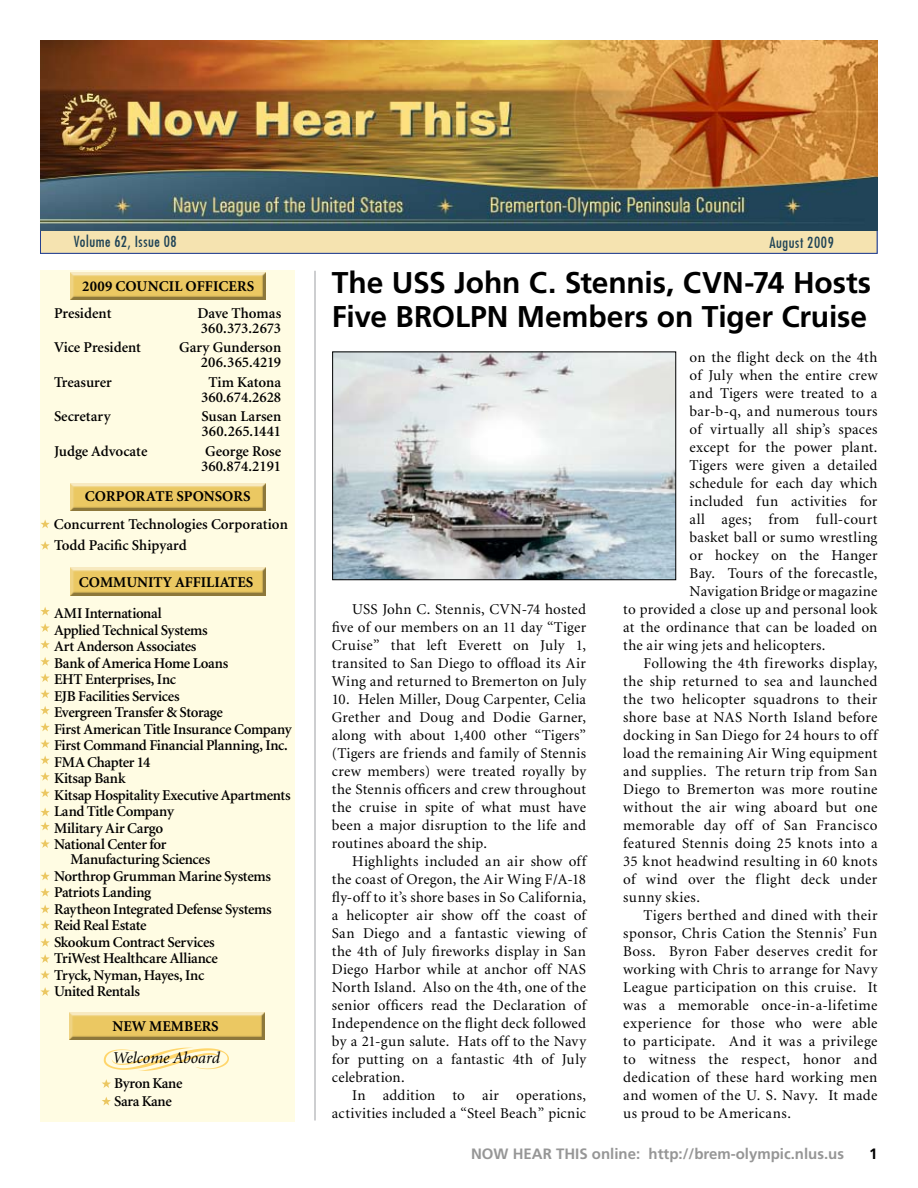
<style>
.page{position:relative;width:918px;height:1188px;background:#fff}
.page>*{position:absolute;margin:0;border:0;box-sizing:border-box;transform-origin:0 0}
.t1{font:700 30px/34.5px "Frutiger";letter-spacing:-.005em;color:#000}
.t2{font:italic 16.5px "Minion";color:#000}
.t3{font:15px/18px "Minion";letter-spacing:.02em;color:#000;text-align:justify}
.t4{font:600 15px/16.5px "Minion";letter-spacing:-.015em;color:#000}
.t5{font:700 15px "Minion";color:#000}
.t6{font:700 15px "Frutiger";color:#969696}
.t7{font:15px "Fujiyama Plain";letter-spacing:.04em;color:#204457}
.t8{font:700 15px "Frutiger";color:#000}
</style>
<div class="page">
<img style="left:334px;top:354px;width:340px;height:224px">
<div style="left:332px;top:352px;width:344px;height:228px;border:1px solid #000"></div>
<div style="left:40px;top:40px;width:838px;height:214px;background:#f5e3b0"></div>
<hr style="left:314px;top:271px;width:2px;height:849px;background:#a8a9ac">
<img style="left:40px;top:40px;width:838px;height:191px">
<div style="left:40px;top:270px;width:255px;height:851px;background:#fffce3"></div>
<img style="left:70px;top:568px;width:195px;height:27px">
<svg style="left:41px;top:520px;width:9px;height:8px"></svg>
<img style="left:70px;top:272px;width:195px;height:28px">
<img style="left:70px;top:483px;width:195px;height:27px">
<svg style="left:41px;top:541px;width:9px;height:9px"></svg>
<img style="left:69px;top:1012px;width:195px;height:28px">
<svg style="left:41px;top:607px;width:9px;height:8px"></svg>
<svg style="left:41px;top:623px;width:9px;height:9px"></svg>
<svg style="left:41px;top:640px;width:9px;height:9px"></svg>
<svg style="left:41px;top:657px;width:9px;height:9px"></svg>
<svg style="left:41px;top:673px;width:9px;height:9px"></svg>
<svg style="left:41px;top:689px;width:9px;height:9px"></svg>
<svg style="left:41px;top:706px;width:9px;height:9px"></svg>
<svg style="left:41px;top:772px;width:9px;height:9px"></svg>
<svg style="left:41px;top:788px;width:9px;height:9px"></svg>
<svg style="left:41px;top:822px;width:9px;height:8px"></svg>
<svg style="left:41px;top:839px;width:9px;height:9px"></svg>
<svg style="left:41px;top:871px;width:9px;height:9px"></svg>
<svg style="left:41px;top:723px;width:9px;height:8px"></svg>
<svg style="left:41px;top:755px;width:9px;height:9px"></svg>
<svg style="left:41px;top:987px;width:9px;height:9px"></svg>
<svg style="left:41px;top:808px;width:9px;height:8px"></svg>
<svg style="left:41px;top:888px;width:9px;height:9px"></svg>
<svg style="left:41px;top:904px;width:9px;height:9px"></svg>
<svg style="left:41px;top:921px;width:9px;height:8px"></svg>
<svg style="left:41px;top:938px;width:9px;height:9px"></svg>
<svg style="left:41px;top:954px;width:9px;height:9px"></svg>
<svg style="left:41px;top:970px;width:9px;height:9px"></svg>
<svg style="left:102px;top:1079px;width:9px;height:9px"></svg>
<svg style="left:102px;top:1097px;width:9px;height:8px"></svg>
<svg style="left:41px;top:739px;width:9px;height:9px"></svg>
<svg style="left:104px;top:1048px;width:125px;height:23px"></svg>
<p class="t7" style="left:74px;top:232px;width:104px">Volume 62, Issue 08</p>
<p class="t7" style="left:769px;top:233px;width:66px">August 2009</p>
<p class="t5" style="left:82px;top:278px;width:174px">2009 COUNCIL OFFICERS</p>
<p class="t4" style="left:54px;top:305px;width:59px">President</p>
<p class="t4" style="left:197px;top:306px;width:85px;line-height:15px">Dave Thomas<br>360.373.2673</p>
<p class="t4" style="left:54px;top:340px;width:89px">Vice President</p>
<p class="t4" style="left:179px;top:340px;width:104px;line-height:15px;text-align:right">Gary Gunderson<br>206.365.4219</p>
<p class="t4" style="left:54px;top:374px;width:59px">Treasurer</p>
<p class="t4" style="left:201px;top:375px;width:82px;line-height:15px;text-align:center">Tim Katona<br>360.674.2628</p>
<p class="t4" style="left:54px;top:409px;width:58px">Secretary</p>
<p class="t4" style="left:201px;top:409px;width:81px;line-height:15px">Susan Larsen<br>360.265.1441</p>
<p class="t4" style="left:54px;top:443px;width:95px">Judge Advocate</p>
<p class="t4" style="left:201px;top:444px;width:82px;line-height:15px">George Rose<br>360.874.2191</p>
<p class="t5" style="left:85px;top:489px;width:167px">CORPORATE SPONSORS</p>
<p class="t4" style="left:54px;top:516px;width:235px">Concurrent Technologies Corporation</p>
<p class="t4" style="left:54px;top:538px;width:134px">Todd Pacific Shipyard</p>
<p class="t5" style="left:79px;top:574px;width:176px">COMMUNITY AFFILIATES</p>
<p class="t4" style="left:54px;top:606px;width:239px">AMI International<br>Applied Technical Systems<br>Art Anderson Associates<br>Bank of America Home Loans<br>EHT Enterprises, Inc<br>EJB Facilities Services<br>Evergreen Transfer &amp; Storage<br>First American Title Insurance Company<br>First Command Financial Planning, Inc.<br>FMA Chapter 14<br>Kitsap Bank<br>Kitsap Hospitality Executive Apartments<br>Land Title Company<br>Military Air Cargo<br>National Center for</p>
<p class="t4" style="left:54px;top:852px;width:219px;text-indent:16px">Manufacturing Sciences<br>Northrop Grumman Marine Systems<br>Patriots Landing<br>Raytheon Integrated Defense Systems<br>Reid Real Estate<br>Skookum Contract Services<br>TriWest Healthcare Alliance<br>Tryck, Nyman, Hayes, Inc<br>United Rentals</p>
<p class="t5" style="left:113px;top:1019px;width:108px">NEW MEMBERS</p>
<p class="t2" style="left:113px;top:1049px;width:108px">Welcome Aboard</p>
<p class="t4" style="left:114px;top:1074px;width:70px;line-height:18.1px">Byron Kane<br>Sara Kane</p>
<h1 class="t1" style="left:332px;top:265px;width:541px">The USS John C. Stennis, CVN-74 Hosts<br>Five BROLPN Members on Tiger Cruise</h1>
<p class="t3" style="left:332px;top:601px;width:256px;text-indent:20px">USS John C. Stennis, CVN-74 hosted five of our members on an 11 day “Tiger Cruise” that left Everett on July 1, transited to San Diego to offload its Air Wing and returned to Bremerton on July</p>
<p class="t3" style="left:332px;top:691px;width:256px">10. Helen Miller, Doug Carpenter, Celia Grether and Doug and Dodie Garner, along with about 1,400 other “Tigers” (Tigers are friends and family of Stennis crew members) were treated royally by the Stennis officers and crew throughout the cruise in spite of what must have been a major disruption to the life and routines aboard the ship.</p>
<p class="t3" style="left:332px;top:853px;width:256px;text-indent:20px">Highlights included an air show off the coast of Oregon, the Air Wing F/A-18 fly-off to it’s shore bases in So California, a helicopter air show off the coast of San Diego and a fantastic viewing of the 4th of July fireworks display in San Diego Harbor while at anchor off NAS North Island. Also on the 4th, one of the senior officers read the Declaration of Independence on the flight deck followed by a 21-gun salute. Hats off to the Navy for putting on a fantastic 4th of July celebration.</p>
<p class="t3" style="left:332px;top:1087px;width:256px;text-align:right">In addition to air operations, activities included a “Steel Beach” picnic</p>
<p class="t3" style="left:690px;top:349px;width:189px">on the flight deck on the 4th</p>
<p class="t3" style="left:690px;top:367px;width:189px">of July when the entire crew</p>
<p class="t3" style="left:690px;top:385px;width:189px">and Tigers were treated to a</p>
<p class="t3" style="left:690px;top:403px;width:189px">bar-b-q, and numerous tours</p>
<p class="t3" style="left:690px;top:421px;width:189px">of virtually all ship’s spaces</p>
<p class="t3" style="left:690px;top:439px;width:189px">except for the power plant.</p>
<p class="t3" style="left:690px;top:457px;width:189px">Tigers were given a detailed</p>
<p class="t3" style="left:690px;top:475px;width:189px">schedule for each day which</p>
<p class="t3" style="left:690px;top:493px;width:189px">included fun activities for</p>
<p class="t3" style="left:690px;top:511px;width:189px">all ages; from full-court</p>
<p class="t3" style="left:690px;top:529px;width:189px">basket ball or sumo wrestling</p>
<p class="t3" style="left:690px;top:547px;width:189px">or hockey on the Hanger</p>
<p class="t3" style="left:690px;top:565px;width:189px">Bay. Tours of the forecastle,</p>
<p class="t3" style="left:690px;top:583px;width:189px">Navigation Bridge or magazine</p>
<p class="t3" style="left:623px;top:601px;width:256px">to provided a close up and personal look</p>
<p class="t3" style="left:623px;top:619px;width:256px">at the ordinance that can be loaded on</p>
<p class="t3" style="left:623px;top:637px;width:204px">the air wing jets and helicopters.</p>
<p class="t3" style="left:644px;top:655px;width:236px">Following the 4th fireworks display,</p>
<p class="t3" style="left:623px;top:673px;width:256px">the ship returned to sea and launched</p>
<p class="t3" style="left:623px;top:691px;width:256px">the two helicopter squadrons to their</p>
<p class="t3" style="left:623px;top:709px;width:256px">shore base at NAS North Island before</p>
<p class="t3" style="left:623px;top:727px;width:256px">docking in San Diego for 24 hours to off</p>
<p class="t3" style="left:623px;top:745px;width:256px">load the remaining Air Wing equipment</p>
<p class="t3" style="left:623px;top:763px;width:256px">and supplies. The return trip from San</p>
<p class="t3" style="left:623px;top:781px;width:256px">Diego to Bremerton was more routine</p>
<p class="t3" style="left:623px;top:799px;width:256px">without the air wing aboard but one</p>
<p class="t3" style="left:623px;top:817px;width:256px">memorable day off of San Francisco</p>
<p class="t3" style="left:623px;top:835px;width:256px">featured Stennis doing 25 knots into a</p>
<p class="t3" style="left:623px;top:853px;width:256px">35 knot headwind resulting in 60 knots</p>
<p class="t3" style="left:623px;top:871px;width:256px">of wind over the flight deck under</p>
<p class="t3" style="left:623px;top:889px;width:78px">sunny skies.</p>
<p class="t3" style="left:644px;top:907px;width:236px">Tigers berthed and dined with their</p>
<p class="t3" style="left:623px;top:925px;width:256px">sponsor, Chris Cation the Stennis’ Fun</p>
<p class="t3" style="left:623px;top:943px;width:256px">Boss. Byron Faber deserves credit for</p>
<p class="t3" style="left:623px;top:961px;width:256px">working with Chris to arrange for Navy</p>
<p class="t3" style="left:623px;top:979px;width:256px">League participation on this cruise. It</p>
<p class="t3" style="left:623px;top:997px;width:256px">was a memorable once-in-a-lifetime</p>
<p class="t3" style="left:623px;top:1015px;width:256px">experience for those who were able</p>
<p class="t3" style="left:623px;top:1033px;width:256px">to participate. And it was a privilege</p>
<p class="t3" style="left:623px;top:1051px;width:256px">to witness the respect, honor and</p>
<p class="t3" style="left:623px;top:1069px;width:256px">dedication of these hard working men</p>
<p class="t3" style="left:623px;top:1087px;width:256px">and women of the U. S. Navy. It made</p>
<p class="t3" style="left:623px;top:1105px;width:169px">us proud to be Americans.</p>
<p class="t6" style="left:471px;top:1145px;width:375px">NOW HEAR THIS online: http://brem-olympic.nlus.us</p>
<p class="t8" style="left:869px;top:1145px;width:10px">1</p>
</div>
